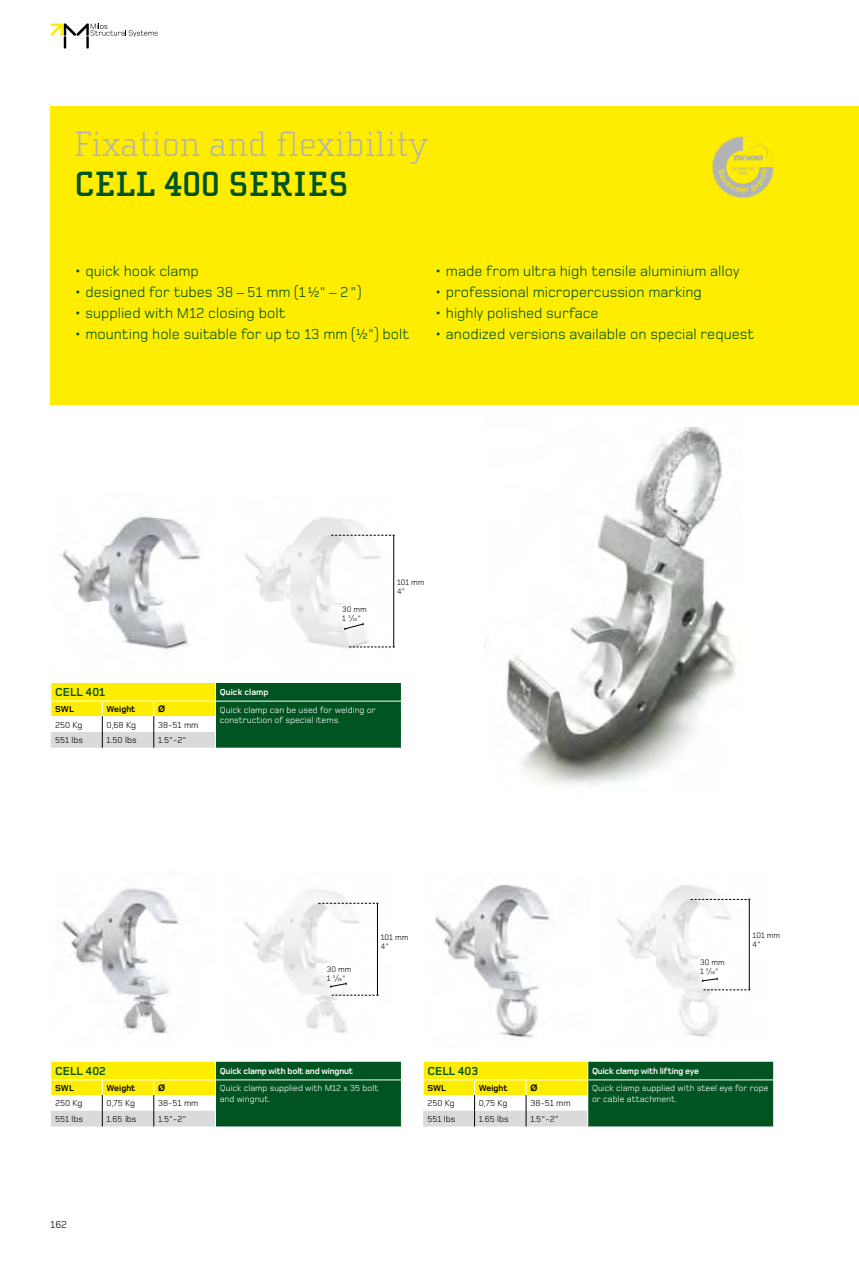
<style>
.page{position:relative;width:859px;height:1263px;background:#fff}
.page>*{position:absolute;margin:0;border:0;box-sizing:border-box;transform-origin:0 0}
.t1{font:100 36px "Cholla Slab";color:#b1b3b4}
.t2{font:700 36px "Cholla Slab";color:#005421}
.t3{font:15px "Foundry Monoline";color:#005421}
.t4{font:700 12px "Foundry Monoline";color:#005421}
.t5{font:10.5px "Foundry Monoline";color:#000}
.t6{font:9px/10.8px "Foundry Monoline";color:#fff}
.t7{font:9px "Foundry Monoline";color:#000}
.t8{font:700 9px "Foundry Monoline";letter-spacing:-.02em;color:#fff}
.t9{font:700 9px "Foundry Monoline";color:#000}
.t10{font:700 9px "Foundry Monoline";color:#fff}
.t11{font:700 9px "Arial";color:#000}
.t12{font:8.25px/9px "Foundry Monoline";color:#000}
.s1{font-size:4.5px}
</style>
<div class="page">
<svg style="left:51px;top:23px;width:106px;height:26px"></svg>
<div style="left:51px;top:106px;width:807px;height:299px;background:#ffed00"></div>
<img style="left:506px;top:426px;width:230px;height:359px">
<img style="left:60px;top:516px;width:141px;height:136px">
<img style="left:61px;top:888px;width:118px;height:146px">
<img style="left:435px;top:884px;width:115px;height:156px">
<img style="left:244px;top:517px;width:148px;height:132px">
<img style="left:244px;top:889px;width:135px;height:144px">
<img style="left:617px;top:885px;width:134px;height:152px">
<svg style="left:51px;top:683px;width:351px;height:65px;background:#769d4d"></svg>
<svg style="left:51px;top:1062px;width:351px;height:64px;background:#759d4c"></svg>
<svg style="left:423px;top:1062px;width:351px;height:64px;background:#759d4c"></svg>
<svg style="left:344px;top:622px;width:20px;height:9px"></svg>
<svg style="left:329px;top:982px;width:18px;height:6px"></svg>
<svg style="left:701px;top:978px;width:16px;height:4px"></svg>
<hr style="left:393px;top:535px;width:1px;height:112px;background:#000">
<hr style="left:377px;top:903px;width:1px;height:92px;background:#000">
<hr style="left:748px;top:899px;width:1px;height:91px;background:#000">
<svg style="left:331px;top:535px;width:64px;height:1px"></svg>
<svg style="left:318px;top:903px;width:60px;height:1px"></svg>
<svg style="left:690px;top:899px;width:60px;height:1px"></svg>
<svg style="left:349px;top:646px;width:46px;height:2px"></svg>
<svg style="left:331px;top:995px;width:47px;height:1px"></svg>
<svg style="left:703px;top:989px;width:47px;height:1px"></svg>
<svg style="left:711px;top:136px;width:62px;height:62px"></svg>
<h1 class="t1" style="left:74px;top:124px;width:356px">Fixation and flexibility</h1>
<h1 class="t2" style="left:74px;top:164px;width:276px">CELL 400 SERIES</h1>
<p class="t3" style="left:74px;top:263px;width:126px">• quick hook clamp</p>
<p class="t3" style="left:74px;top:284px;width:289px">• designed for tubes 38 – 51 mm (1½" – 2")</p>
<p class="t3" style="left:74px;top:305px;width:213px">• supplied with M12 closing bolt</p>
<p class="t3" style="left:74px;top:326px;width:337px">• mounting hole suitable for up to 13 mm (½") bolt</p>
<p class="t3" style="left:434px;top:263px;width:306px">• made from ultra high tensile aluminium alloy</p>
<p class="t3" style="left:434px;top:284px;width:269px">• professional micropercussion marking</p>
<p class="t3" style="left:434px;top:305px;width:165px">• highly polished surface</p>
<p class="t3" style="left:434px;top:326px;width:321px">• anodized versions available on special request</p>
<p class="t12" style="left:342px;top:605px;width:26px">30 mm<br>1 <sup>3</sup>/<span class="s1">16</span>"</p>
<p class="t12" style="left:397px;top:578px;width:29px">101 mm<br>4"</p>
<p class="t4" style="left:55px;top:686px;width:52px">CE LL 401</p>
<p class="t10" style="left:220px;top:687px;width:50px">Quick clamp</p>
<p class="t9" style="left:55px;top:704px;width:20px">SWL</p>
<p class="t9" style="left:107px;top:704px;width:31px">Weight</p>
<p class="t11" style="left:158px;top:703px;width:9px">Ø</p>
<p class="t6" style="left:220px;top:704px;width:158px">Quick clamp can be used for welding or construction of special items.</p>
<p class="t7" style="left:55px;top:720px;width:29px">250 Kg</p>
<p class="t7" style="left:107px;top:720px;width:31px">0,68 Kg</p>
<p class="t7" style="left:158px;top:720px;width:42px">38-51 mm</p>
<p class="t7" style="left:55px;top:736px;width:30px">551 lbs</p>
<p class="t7" style="left:107px;top:736px;width:32px">1.50 lbs</p>
<p class="t7" style="left:158px;top:736px;width:30px">1.5"-2"</p>
<p class="t12" style="left:381px;top:933px;width:29px">101 mm<br>4"</p>
<p class="t12" style="left:752px;top:931px;width:29px">101 mm<br>4"</p>
<p class="t12" style="left:327px;top:964px;width:26px">30 mm<br>1 <sup>3</sup>/<span class="s1">16</span>"</p>
<p class="t12" style="left:700px;top:958px;width:26px">30 mm<br>1 <sup>3</sup>/<span class="s1">16</span>"</p>
<p class="t4" style="left:55px;top:1064px;width:52px">CE LL 402</p>
<p class="t8" style="left:220px;top:1066px;width:135px">Quick clamp with bolt and wingnut</p>
<p class="t9" style="left:55px;top:1083px;width:20px">SWL</p>
<p class="t9" style="left:107px;top:1083px;width:31px">Weight</p>
<p class="t11" style="left:158px;top:1082px;width:9px">Ø</p>
<p class="t6" style="left:220px;top:1083px;width:160px">Quick clamp supplied with M12 x 35 bolt and wingnut.</p>
<p class="t7" style="left:55px;top:1099px;width:29px">250 Kg</p>
<p class="t7" style="left:107px;top:1099px;width:30px">0,75 Kg</p>
<p class="t7" style="left:158px;top:1099px;width:42px">38-51 mm</p>
<p class="t7" style="left:55px;top:1114px;width:30px">551 lbs</p>
<p class="t7" style="left:107px;top:1114px;width:31px">1.65 lbs</p>
<p class="t7" style="left:158px;top:1114px;width:30px">1.5"-2"</p>
<p class="t5" style="left:51px;top:1218px;width:18px">162</p>
<p class="t4" style="left:427px;top:1064px;width:53px">CE LL 403</p>
<p class="t8" style="left:592px;top:1066px;width:109px">Quick clamp with lifting eye</p>
<p class="t9" style="left:427px;top:1083px;width:20px">SWL</p>
<p class="t9" style="left:479px;top:1083px;width:31px">Weight</p>
<p class="t11" style="left:530px;top:1082px;width:9px">Ø</p>
<p class="t6" style="left:592px;top:1083px;width:178px">Quick clamp supplied with steel eye for rope or cable attachment.</p>
<p class="t7" style="left:427px;top:1099px;width:29px">250 Kg</p>
<p class="t7" style="left:479px;top:1099px;width:30px">0,75 Kg</p>
<p class="t7" style="left:530px;top:1099px;width:42px">38-51 mm</p>
<p class="t7" style="left:427px;top:1114px;width:30px">551 lbs</p>
<p class="t7" style="left:479px;top:1114px;width:31px">1.65 lbs</p>
<p class="t7" style="left:530px;top:1114px;width:30px">1.5"-2"</p>
</div>
